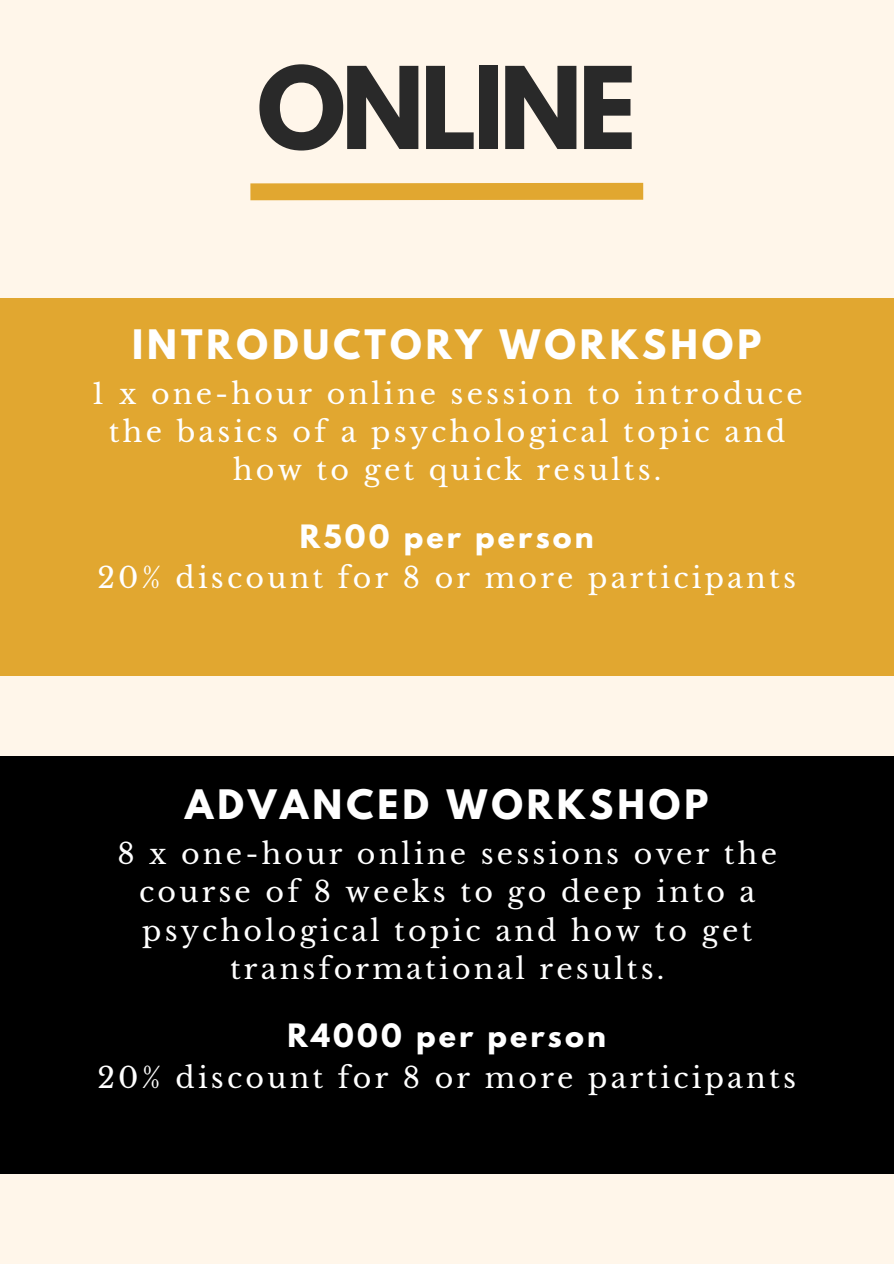
<style>
.page{position:relative;width:894px;height:1264px;background:#fff}
.page>*{position:absolute;margin:0;border:0;box-sizing:border-box;transform-origin:0 0}
.t1{font:700 100.8px "League Spartan";letter-spacing:-.045em;color:#292929}
.t2{font:700 36px "League Spartan";letter-spacing:.11em;color:#fff}
.t3{font:28.5px/38.2px "Libre Baskerville";letter-spacing:.11em;color:#fff;text-align:center}
.t4{font:700 28.5px "League Spartan";letter-spacing:.11em;color:#fff}
</style>
<div class="page">
<div style="left:0;top:0;width:893px;height:1263px;background:#fff6ea"></div>
<svg style="left:250px;top:182px;width:394px;height:19px;background:#e4af45"></svg>
<div style="left:0;top:298px;width:893px;height:378px;background:#e1a730"></div>
<div style="left:0;top:756px;width:893px;height:418px;background:#000"></div>
<h1 class="t1" style="left:257px;top:58px;width:381px">ONLINE</h1>
<p class="t2" style="left:132px;top:326px;width:630px">INTRODUCTORY WORKSHOP</p>
<p class="t3" style="left:92px;top:374px;width:712px">1 x one-hour online session to introduce the basics of a psychological topic and how to get quick results.</p>
<p class="t4" style="left:300px;top:522px;width:295px">R500 per person</p>
<p class="t3" style="left:97px;top:559px;width:699px">20% discount for 8 or more participants</p>
<p class="t2" style="left:185px;top:786px;width:524px">ADVANCED WORKSHOP</p>
<p class="t3" style="left:117px;top:834px;width:661px">8 x one-hour online sessions over the course of 8 weeks to go deep into a psychological topic and how to get transformational results.</p>
<p class="t4" style="left:287px;top:1021px;width:320px">R4000 per person</p>
<p class="t3" style="left:97px;top:1058px;width:699px">20% discount for 8 or more participants</p>
</div>
